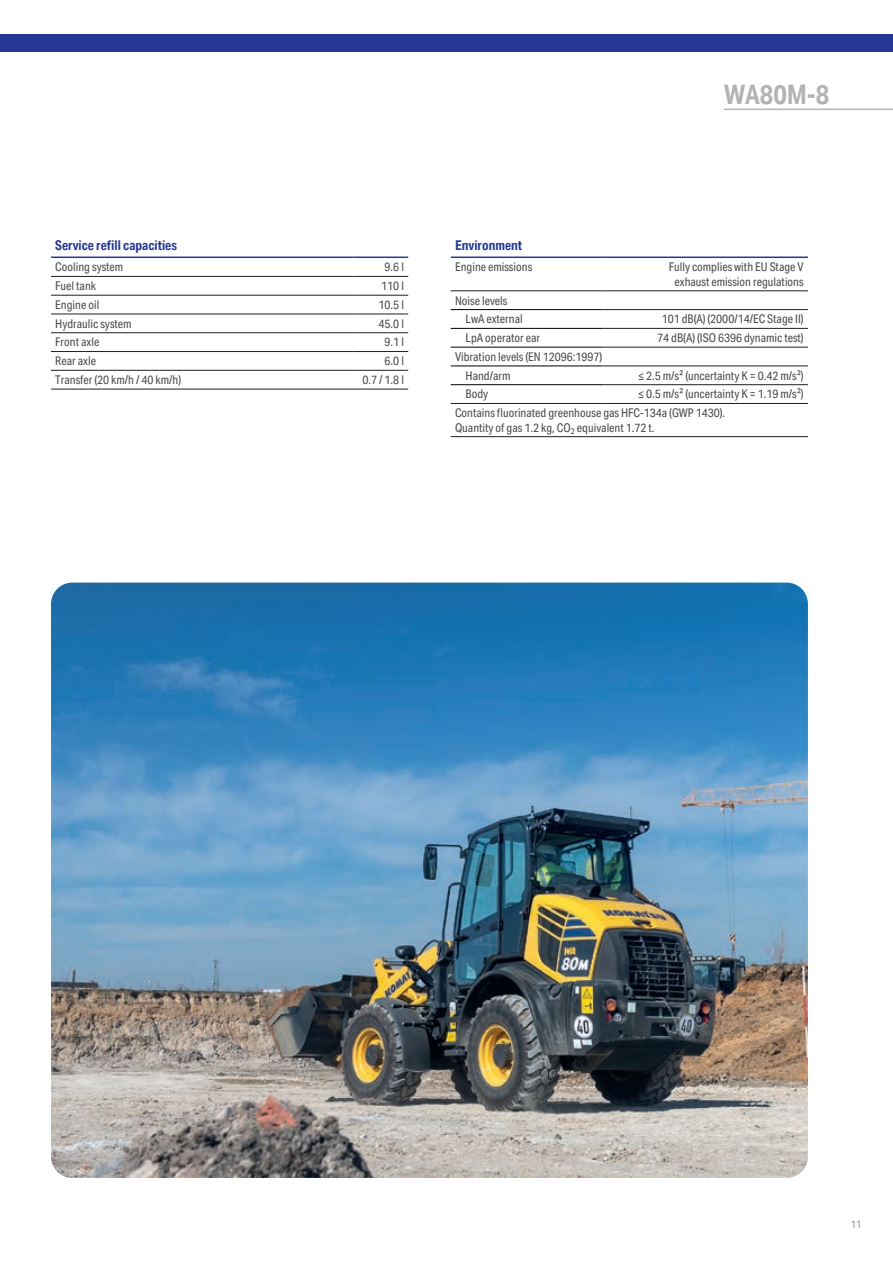
<style>
.page{position:relative;width:893px;height:1263px;background:#fff}
.page>*{position:absolute;margin:0;border:0;box-sizing:border-box;transform-origin:0 0}
.t1{font:700 27px "Aktiv Grotesk Cd";color:#b2b3b7}
.t2{font:700 13.5px "Aktiv Grotesk Cd";color:#263895}
.t3{font:12px/18.8px "Aktiv Grotesk Cd";color:#4b4c4d}
.t4{font:10.5px "Aktiv Grotesk";color:#939598}
</style>
<div class="page">
<img style="left:51px;top:583px;width:757px;height:595px">
<hr style="left:51px;top:276px;width:303px;height:1px;background:#231f20">
<hr style="left:354px;top:276px;width:54px;height:1px;background:#231f20">
<hr style="left:51px;top:295px;width:303px;height:1px;background:#231f20">
<hr style="left:354px;top:295px;width:54px;height:1px;background:#231f20">
<hr style="left:51px;top:314px;width:303px;height:1px;background:#231f20">
<hr style="left:354px;top:314px;width:54px;height:1px;background:#231f20">
<hr style="left:51px;top:332px;width:303px;height:1px;background:#231f20">
<hr style="left:354px;top:332px;width:54px;height:1px;background:#231f20">
<hr style="left:51px;top:351px;width:303px;height:1px;background:#231f20">
<hr style="left:354px;top:351px;width:54px;height:1px;background:#231f20">
<hr style="left:51px;top:370px;width:303px;height:1px;background:#231f20">
<hr style="left:354px;top:370px;width:54px;height:1px;background:#231f20">
<hr style="left:51px;top:389px;width:303px;height:1px;background:#231f20">
<hr style="left:354px;top:389px;width:54px;height:1px;background:#231f20">
<hr style="left:51px;top:256px;width:303px;height:2px;background:#263895">
<hr style="left:354px;top:256px;width:54px;height:2px;background:#263895">
<hr style="left:451px;top:290px;width:151px;height:1px;background:#231f20">
<hr style="left:602px;top:309px;width:206px;height:1px;background:#231f20">
<hr style="left:602px;top:328px;width:206px;height:1px;background:#231f20">
<hr style="left:602px;top:384px;width:206px;height:1px;background:#231f20">
<hr style="left:451px;top:328px;width:151px;height:1px;background:#000">
<hr style="left:451px;top:384px;width:151px;height:1px;background:#000">
<hr style="left:451px;top:256px;width:151px;height:2px;background:#263895">
<hr style="left:602px;top:256px;width:206px;height:2px;background:#263895">
<hr style="left:602px;top:347px;width:206px;height:1px;background:#231f20">
<hr style="left:451px;top:366px;width:151px;height:1px;background:#000">
<hr style="left:451px;top:309px;width:151px;height:1px;background:#000">
<hr style="left:451px;top:347px;width:151px;height:1px;background:#000">
<hr style="left:602px;top:366px;width:206px;height:1px;background:#231f20">
<hr style="left:451px;top:403px;width:151px;height:1px;background:#231f20">
<hr style="left:451px;top:436px;width:151px;height:1px;background:#231f20">
<hr style="left:602px;top:436px;width:206px;height:1px;background:#231f20">
<hr style="left:602px;top:290px;width:206px;height:1px;background:#231f20">
<hr style="left:602px;top:403px;width:206px;height:1px;background:#231f20">
<div style="left:0;top:34px;width:893px;height:17px;background:#263895"></div>
<hr style="left:724px;top:109px;width:169px;height:1px;background:#b2b3b7">
<h1 class="t1" style="left:724px;top:79px;width:107px">WA80M-8</h1>
<p class="t2" style="left:55px;top:238px;width:123px">Service refill capacities</p>
<p class="t3" style="left:55px;top:258px;width:70px">Cooling system</p>
<p class="t3" style="left:385px;top:258px;width:21px">9.6 l</p>
<p class="t3" style="left:55px;top:277px;width:42px">Fuel tank</p>
<p class="t3" style="left:381px;top:277px;width:24px">110 l</p>
<p class="t3" style="left:55px;top:295px;width:46px">Engine oil</p>
<p class="t3" style="left:379px;top:295px;width:27px">10.5 l</p>
<p class="t3" style="left:55px;top:314px;width:78px">Hydraulic system</p>
<p class="t3" style="left:379px;top:314px;width:27px">45.0 l</p>
<p class="t3" style="left:55px;top:333px;width:46px">Front axle</p>
<p class="t3" style="left:385px;top:333px;width:21px">9.1 l</p>
<p class="t3" style="left:55px;top:352px;width:42px">Rear axle</p>
<p class="t3" style="left:385px;top:352px;width:21px">6.0 l</p>
<p class="t3" style="left:55px;top:370px;width:127px">Transfer (20 km/h / 40 km/h)</p>
<p class="t3" style="left:363px;top:370px;width:43px">0.7 / 1.8 l</p>
<p class="t2" style="left:455px;top:238px;width:69px">Environment</p>
<p class="t3" style="left:455px;top:258px;width:79px">Engine emissions</p>
<p class="t3" style="left:669px;top:260px;width:136px;line-height:14.4px;text-align:center">Fully complies with EU Stage V exhaust emission regulations</p>
<p class="t3" style="left:466px;top:291px;width:59px;text-indent:-11px">Noise levels<br>LwA external</p>
<p class="t3" style="left:662px;top:310px;width:143px">101 dB(A) (2000/14/EC Stage II)</p>
<p class="t3" style="left:466px;top:328px;width:76px">LpA operator ear</p>
<p class="t3" style="left:657px;top:328px;width:148px">74 dB(A) (ISO 6396 dynamic test)</p>
<p class="t3" style="left:466px;top:347px;width:138px;text-indent:-11px">Vibration levels (EN 12096:1997)<br>Hand/arm</p>
<p class="t3" style="left:638px;top:366px;width:167px">≤ 2.5 m/s² (uncertainty K = 0.42 m/s²)</p>
<p class="t3" style="left:455px;top:385px;width:350px;text-indent:183px">≤ 0.5 m/s² (uncertainty K = 1.19 m/s²)<br>Contains fluorinated greenhouse gas HFC-134a (GWP 1430).</p>
<p class="t3" style="left:455px;top:418px;width:201px">Quantity of gas 1.2 kg, CO<sub>2</sub> equivalent 1.72 t.</p>
<p class="t3" style="left:466px;top:385px;width:24px">Body</p>
<p class="t4" style="left:850px;top:1218px;width:13px">11</p>
</div>
